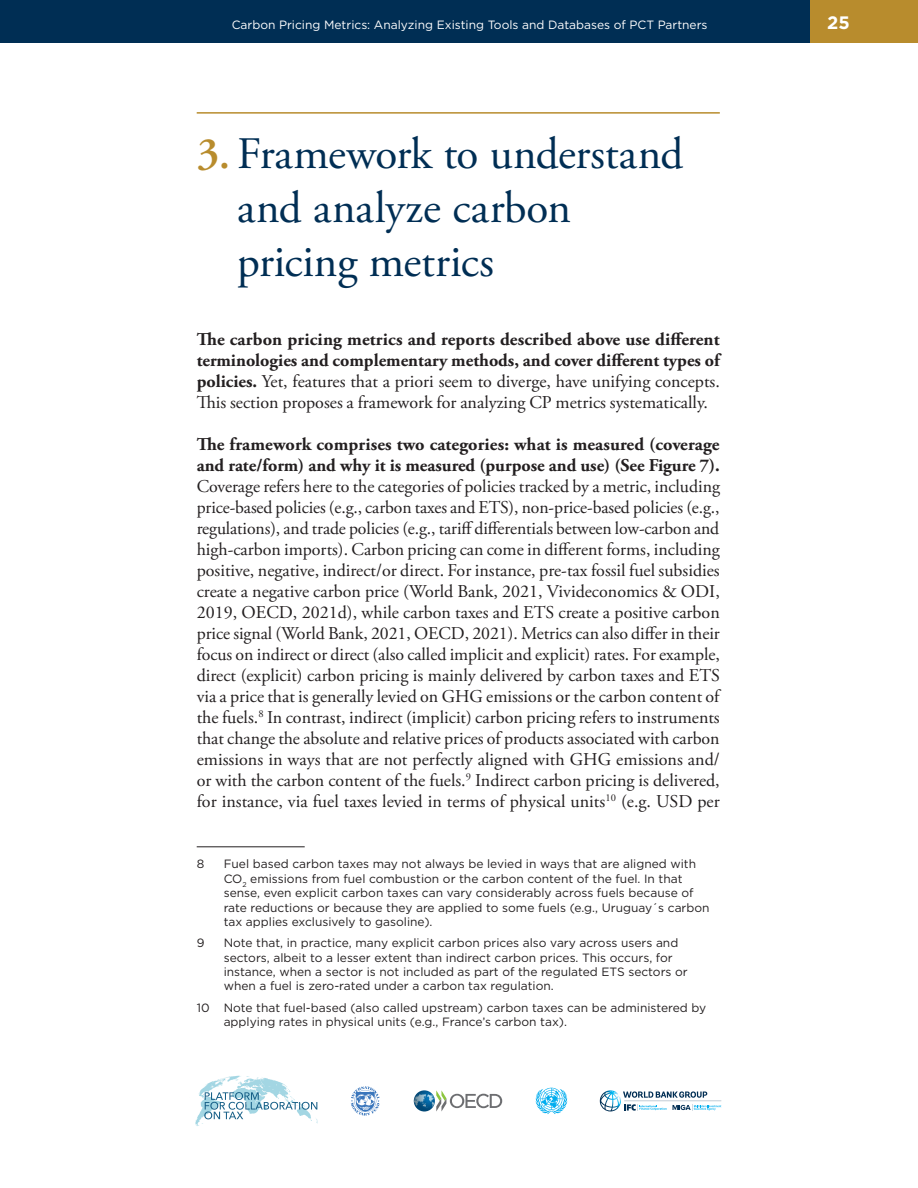
<style>
.page{position:relative;width:918px;height:1188px;background:#fff}
.page>*{position:absolute;margin:0;border:0;box-sizing:border-box;transform-origin:0 0}
.H1{font:45px/54px "Adobe Garamond Pro";letter-spacing:-.005em;color:#002e54}
.Body{font:18px/21px "Adobe Garamond Pro";color:#231f20;text-align:justify}
.Body-2{font:700 18px/21px "Adobe Garamond Pro";color:#231f20}
.t1{font:700 18px "Gotham";color:#fff}
.Footnote{font:12px/14.4px "Gotham";color:#231f20}
.t2{font:12px "Gotham";color:#fff}
.s1{font-weight:600;color:#b88c2d}
.s2{font-weight:400}
.s3{font-weight:700}
</style>
<div class="page">
<div style="left:810px;top:0;width:108px;height:43px;background:#b88c2d"></div>
<div style="left:0;top:0;width:810px;height:43px;background:#002e54"></div>
<svg style="left:195px;top:1076px;width:123px;height:50px"></svg>
<svg style="left:536px;top:1088px;width:31px;height:26px"></svg>
<svg style="left:414px;top:1090px;width:21px;height:22px"></svg>
<svg style="left:436px;top:1090px;width:66px;height:22px"></svg>
<svg style="left:351px;top:1086px;width:29px;height:30px"></svg>
<svg style="left:600px;top:1090px;width:121px;height:21px"></svg>
<hr style="left:197px;top:112px;width:523px;height:2px;background:#b88c2d">
<hr style="left:197px;top:846px;width:108px;height:1px;background:#231f20">
<p class="t2" style="left:232px;top:17px;width:477px">Carbon Pricing Metrics: Analyzing Existing Tools and Databases of PCT Partners</p>
<p class="t1" style="left:827px;top:11px;width:24px">25</p>
<h2 class="H1" style="left:237px;top:128px;width:448px;text-indent:-40px"><span class="s1">3.</span> Framework to understand and analyze carbon pricing metrics</h2>
<p class="Body-2" style="left:197px;top:329px;width:525px">The carbon pricing metrics and reports described above use different terminologies and complementary methods, and cover different types of policies. <span class="s2">Yet, features that a priori seem to diverge, have unifying concepts.<br>This section proposes a framework for analyzing CP metrics systematically.</span></p>
<p class="Body" style="left:197px;top:434px;width:525px"><span class="s3">The framework comprises two categories: what is measured (coverage and rate/form) and why it is measured (purpose and use) (See Figure 7).<br></span>Coverage refers here to the categories of policies tracked by a metric, including price-based policies (e.g., carbon taxes and ETS), non-price-based policies (e.g., regulations), and trade policies (e.g., tariff differentials between low-carbon and high-carbon imports). Carbon pricing can come in different forms, including positive, negative, indirect/or direct. For instance, pre-tax fossil fuel subsidies create a negative carbon price (World Bank, 2021, Vivideconomics &amp; ODI, 2019, OECD, 2021d), while carbon taxes and ETS create a positive carbon price signal (World Bank, 2021, OECD, 2021). Metrics can also differ in their focus on indirect or direct (also called implicit and explicit) rates. For example, direct (explicit) carbon pricing is mainly delivered by carbon taxes and ETS via a price that is generally levied on GHG emissions or the carbon content of the fuels. <sup>8</sup> In contrast, indirect (implicit) carbon pricing refers to instruments that change the absolute and relative prices of products associated with carbon emissions in ways that are not perfectly aligned with GHG emissions and/ or with the carbon content of the fuels. <sup>9</sup> Indirect carbon pricing is delivered, for instance, via fuel taxes levied in terms of physical units<sup>10</sup> (e.g. USD per</p>
<p class="Footnote" style="left:197px;top:857px;width:9px">8</p>
<p class="Footnote" style="left:224px;top:857px;width:487px">Fuel based carbon taxes may not always be levied in ways that are aligned with CO<sub>2</sub> emissions from fuel combustion or the carbon content of the fuel. In that sense, even explicit carbon taxes can vary considerably across fuels because of rate reductions or because they are applied to some fuels (e.g., Uruguay´s carbon tax applies exclusively to gasoline).</p>
<p class="Footnote" style="left:197px;top:936px;width:9px">9</p>
<p class="Footnote" style="left:224px;top:936px;width:466px">Note that, in practice, many explicit carbon prices also vary across users and sectors, albeit to a lesser extent than indirect carbon prices. This occurs, for instance, when a sector is not included as part of the regulated ETS sectors or when a fuel is zero-rated under a carbon tax regulation.</p>
<p class="Footnote" style="left:224px;top:1000px;width:484px;text-indent:-27px">10 Note that fuel-based (also called upstream) carbon taxes can be administered by applying rates in physical units (e.g., France’s carbon tax).</p>
</div>
